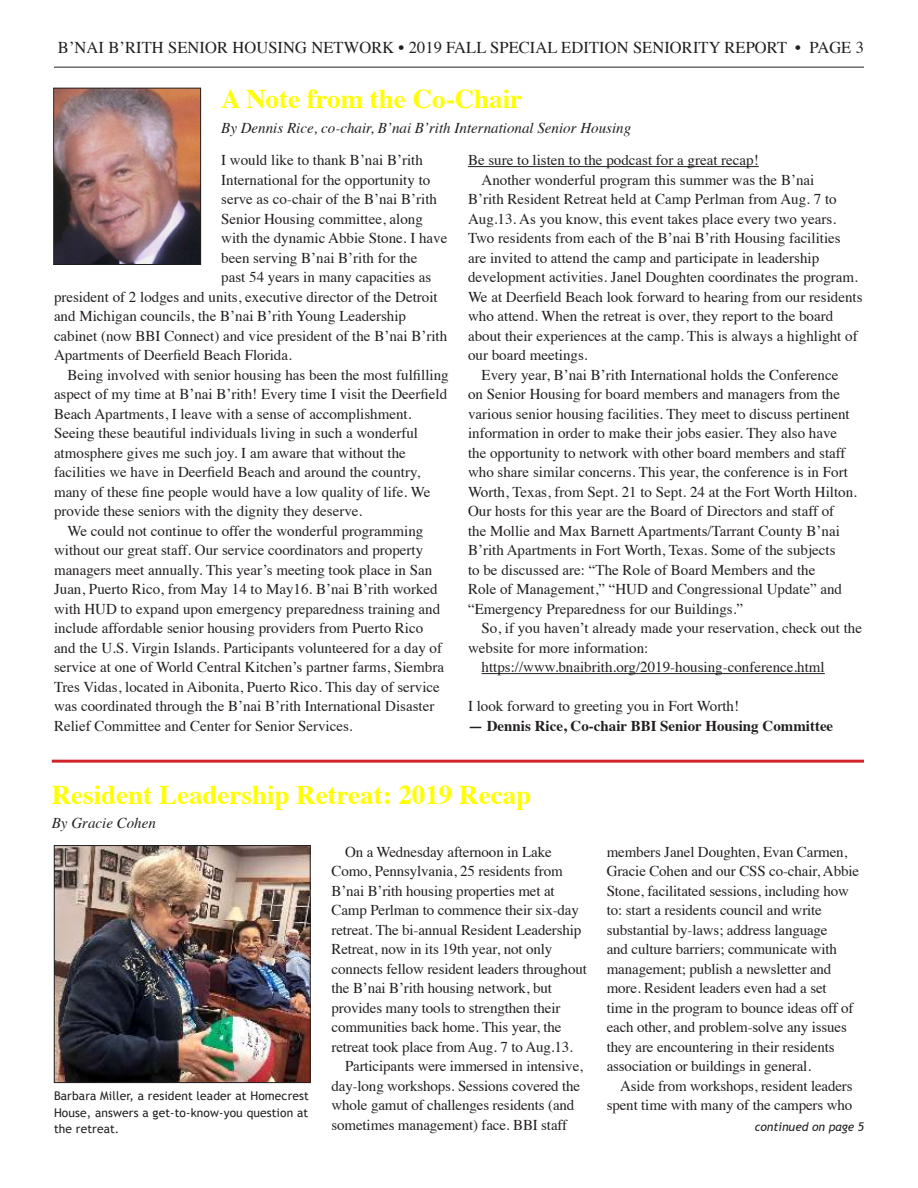
<style>
.page{position:relative;width:918px;height:1188px;background:#fff}
.page>*{position:absolute;margin:0;border:0;box-sizing:border-box;transform-origin:0 0}
.t1{font:700 27px "Times";color:#ff0}
.t2{font:16.5px "Times";letter-spacing:.005em;color:#231f20}
.t3{font:15px/19.5px "Times";color:#231f20}
.t4{font:italic 15px "Times";color:#231f20}
.t5{font:700 15px "Times";color:#231f20}
.t6{font:12px/16.5px "Trebuchet MS";letter-spacing:.01em;color:#231f20;text-align:justify}
.t7{font:italic 12px "Trebuchet MS";color:#231f20}
</style>
<div class="page">
<hr style="left:54px;top:67px;width:810px;height:1px;background:#231f20">
<img style="left:55px;top:90px;width:144px;height:173px">
<div style="left:53px;top:88px;width:148px;height:177px;border:1px solid #231f20"></div>
<hr style="left:468px;top:166px;width:291px;height:1px;background:#231f20">
<hr style="left:482px;top:673px;width:343px;height:1px;background:#231f20">
<img style="left:56px;top:847px;width:252px;height:234px">
<div style="left:54px;top:845px;width:256px;height:238px;border:1px solid #231f20"></div>
<hr style="left:52px;top:760px;width:812px;height:3px;background:#d1232a">
<p class="t2" style="left:58px;top:42px;width:807px">B’NAI B’RITH SENIOR HOUSING NETWORK • 2019 FALL SPECIAL EDITION SENIORITY REPORT • PAGE 3</p>
<h1 class="t1" style="left:221px;top:89px;width:302px">A Note from the Co-Chair</h1>
<p class="t4" style="left:221px;top:115px;width:411px">By Dennis Rice, co-chair, B’nai B’rith International Senior Housing</p>
<p class="t3" style="left:221px;top:152px;width:203px">I would like to thank B’nai B’rith</p>
<p class="t3" style="left:221px;top:172px;width:211px">International for the opportunity to</p>
<p class="t3" style="left:221px;top:191px;width:217px">serve as co-chair of the B’nai B’rith</p>
<p class="t3" style="left:221px;top:211px;width:203px">Senior Housing committee, along</p>
<p class="t3" style="left:221px;top:230px;width:228px">with the dynamic Abbie Stone. I have</p>
<p class="t3" style="left:221px;top:250px;width:198px">been serving B’nai B’rith for the</p>
<p class="t3" style="left:221px;top:269px;width:211px">past 54 years in many capacities as</p>
<p class="t3" style="left:54px;top:289px;width:385px">president of 2 lodges and units, executive director of the Detroit</p>
<p class="t3" style="left:54px;top:308px;width:354px">and Michigan councils, the B’nai B’rith Young Leadership</p>
<p class="t3" style="left:54px;top:328px;width:395px">cabinet (now BBI Connect) and vice president of the B’nai B’rith</p>
<p class="t3" style="left:54px;top:344px;width:239px">Apartments of Deerfield Beach Florida.</p>
<p class="t3" style="left:68px;top:364px;width:383px">Being involved with senior housing has been the most fulfilling</p>
<p class="t3" style="left:54px;top:383px;width:395px">aspect of my time at B’nai B’rith! Every time I visit the Deerfield</p>
<p class="t3" style="left:54px;top:406px;width:359px">Beach Apartments, I leave with a sense of accomplishment.</p>
<p class="t3" style="left:54px;top:425px;width:366px">Seeing these beautiful individuals living in such a wonderful</p>
<p class="t3" style="left:54px;top:445px;width:353px">atmosphere gives me such joy. I am aware that without the</p>
<p class="t3" style="left:54px;top:461px;width:368px">facilities we have in Deerfield Beach and around the country,</p>
<p class="t3" style="left:54px;top:481px;width:378px">many of these fine people would have a low quality of life. We</p>
<p class="t3" style="left:54px;top:503px;width:310px">provide these seniors with the dignity they deserve.</p>
<p class="t3" style="left:68px;top:523px;width:357px">We could not continue to offer the wonderful programming</p>
<p class="t3" style="left:54px;top:542px;width:371px">without our great staff. Our service coordinators and property</p>
<p class="t3" style="left:54px;top:562px;width:380px">managers meet annually. This year’s meeting took place in San</p>
<p class="t3" style="left:54px;top:581px;width:385px">Juan, Puerto Rico, from May 14 to May16. B’nai B’rith worked</p>
<p class="t3" style="left:54px;top:601px;width:388px">with HUD to expand upon emergency preparedness training and</p>
<p class="t3" style="left:54px;top:620px;width:371px">include affordable senior housing providers from Puerto Rico</p>
<p class="t3" style="left:54px;top:640px;width:390px">and the U.S. Virgin Islands. Participants volunteered for a day of</p>
<p class="t3" style="left:54px;top:659px;width:392px">service at one of World Central Kitchen’s partner farms, Siembra</p>
<p class="t3" style="left:54px;top:679px;width:387px">Tres Vidas, located in Aibonita, Puerto Rico. This day of service</p>
<p class="t3" style="left:54px;top:698px;width:382px">was coordinated through the B’nai B’rith International Disaster</p>
<p class="t3" style="left:54px;top:718px;width:300px">Relief Committee and Center for Senior Services.</p>
<p class="t3" style="left:468px;top:152px;width:292px">Be sure to listen to the podcast for a great recap!</p>
<p class="t3" style="left:482px;top:172px;width:334px">Another wonderful program this summer was the B’nai</p>
<p class="t3" style="left:468px;top:191px;width:370px">B’rith Resident Retreat held at Camp Perlman from Aug. 7 to</p>
<p class="t3" style="left:468px;top:211px;width:370px">Aug.13. As you know, this event takes place every two years.</p>
<p class="t3" style="left:468px;top:230px;width:374px">Two residents from each of the B’nai B’rith Housing facilities</p>
<p class="t3" style="left:468px;top:250px;width:353px">are invited to attend the camp and participate in leadership</p>
<p class="t3" style="left:468px;top:269px;width:391px">development activities. Janel Doughten coordinates the program.</p>
<p class="t3" style="left:468px;top:286px;width:396px">We at Deerfield Beach look forward to hearing from our residents</p>
<p class="t3" style="left:468px;top:308px;width:367px">who attend. When the retreat is over, they report to the board</p>
<p class="t3" style="left:468px;top:328px;width:391px">about their experiences at the camp. This is always a highlight of</p>
<p class="t3" style="left:468px;top:347px;width:121px">our board meetings.</p>
<p class="t3" style="left:482px;top:367px;width:358px">Every year, B’nai B’rith International holds the Conference</p>
<p class="t3" style="left:468px;top:386px;width:374px">on Senior Housing for board members and managers from the</p>
<p class="t3" style="left:468px;top:406px;width:383px">various senior housing facilities. They meet to discuss pertinent</p>
<p class="t3" style="left:468px;top:425px;width:371px">information in order to make their jobs easier. They also have</p>
<p class="t3" style="left:468px;top:445px;width:379px">the opportunity to network with other board members and staff</p>
<p class="t3" style="left:468px;top:464px;width:381px">who share similar concerns. This year, the conference is in Fort</p>
<p class="t3" style="left:468px;top:484px;width:390px">Worth, Texas, from Sept. 21 to Sept. 24 at the Fort Worth Hilton.</p>
<p class="t3" style="left:468px;top:503px;width:368px">Our hosts for this year are the Board of Directors and staff of</p>
<p class="t3" style="left:468px;top:523px;width:373px">the Mollie and Max Barnett Apartments/Tarrant County B’nai</p>
<p class="t3" style="left:468px;top:542px;width:369px">B’rith Apartments in Fort Worth, Texas. Some of the subjects</p>
<p class="t3" style="left:468px;top:562px;width:349px">to be discussed are: “The Role of Board Members and the</p>
<p class="t3" style="left:468px;top:581px;width:376px">Role of Management,” “HUD and Congressional Update” and</p>
<p class="t3" style="left:468px;top:601px;width:277px">“Emergency Preparedness for our Buildings.”</p>
<p class="t3" style="left:482px;top:620px;width:382px">So, if you haven’t already made your reservation, check out the</p>
<p class="t3" style="left:468px;top:640px;width:182px">website for more information:</p>
<p class="t3" style="left:482px;top:659px;width:345px">https://www.bnaibrith.org/2019-housing-conference.html</p>
<p class="t3" style="left:468px;top:698px;width:272px">I look forward to greeting you in Fort Worth!</p>
<p class="t5" style="left:468px;top:721px;width:367px">— Dennis Rice, Co-chair BBI Senior Housing Committee</p>
<h1 class="t1" style="left:52px;top:785px;width:481px">Resident Leadership Retreat: 2019 Recap</h1>
<p class="t4" style="left:52px;top:818px;width:106px">By Gracie Cohen</p>
<p class="t6" style="left:54px;top:1088px;width:256px">Barbara Miller, a resident leader at Homecrest House, answers a get-to-know-you question at the retreat.</p>
<p class="t3" style="left:345px;top:843px;width:208px">On a Wednesday afternoon in Lake</p>
<p class="t3" style="left:332px;top:863px;width:233px">Como, Pennsylvania, 25 residents from</p>
<p class="t3" style="left:332px;top:882px;width:225px">B’nai B’rith housing properties met at</p>
<p class="t3" style="left:332px;top:902px;width:249px">Camp Perlman to commence their six-day</p>
<p class="t3" style="left:332px;top:921px;width:251px">retreat. The bi-annual Resident Leadership</p>
<p class="t3" style="left:332px;top:941px;width:222px">Retreat, now in its 19th year, not only</p>
<p class="t3" style="left:332px;top:960px;width:257px">connects fellow resident leaders throughout</p>
<p class="t3" style="left:332px;top:980px;width:222px">the B’nai B’rith housing network, but</p>
<p class="t3" style="left:332px;top:999px;width:230px">provides many tools to strengthen their</p>
<p class="t3" style="left:332px;top:1019px;width:231px">communities back home. This year, the</p>
<p class="t3" style="left:332px;top:1038px;width:243px">retreat took place from Aug. 7 to Aug.13.</p>
<p class="t3" style="left:345px;top:1058px;width:239px">Participants were immersed in intensive,</p>
<p class="t3" style="left:332px;top:1077px;width:250px">day-long workshops. Sessions covered the</p>
<p class="t3" style="left:332px;top:1097px;width:244px">whole gamut of challenges residents (and</p>
<p class="t3" style="left:332px;top:1116px;width:237px">sometimes management) face. BBI staff</p>
<p class="t3" style="left:607px;top:843px;width:254px">members Janel Doughten, Evan Carmen, Gracie Cohen and our CSS co-chair, Abbie Stone, facilitated sessions, including how to: start a residents council and write substantial by-laws; address language<br>and culture barriers; communicate with management; publish a newsletter and more. Resident leaders even had a set<br>time in the program to bounce ideas off of each other, and problem-solve any issues they are encountering in their residents association or buildings in general.</p>
<p class="t3" style="left:607px;top:1077px;width:247px;text-align:right">Aside from workshops, resident leaders spent time with many of the campers who</p>
<p class="t7" style="left:755px;top:1122px;width:111px">continued on page 5</p>
</div>
